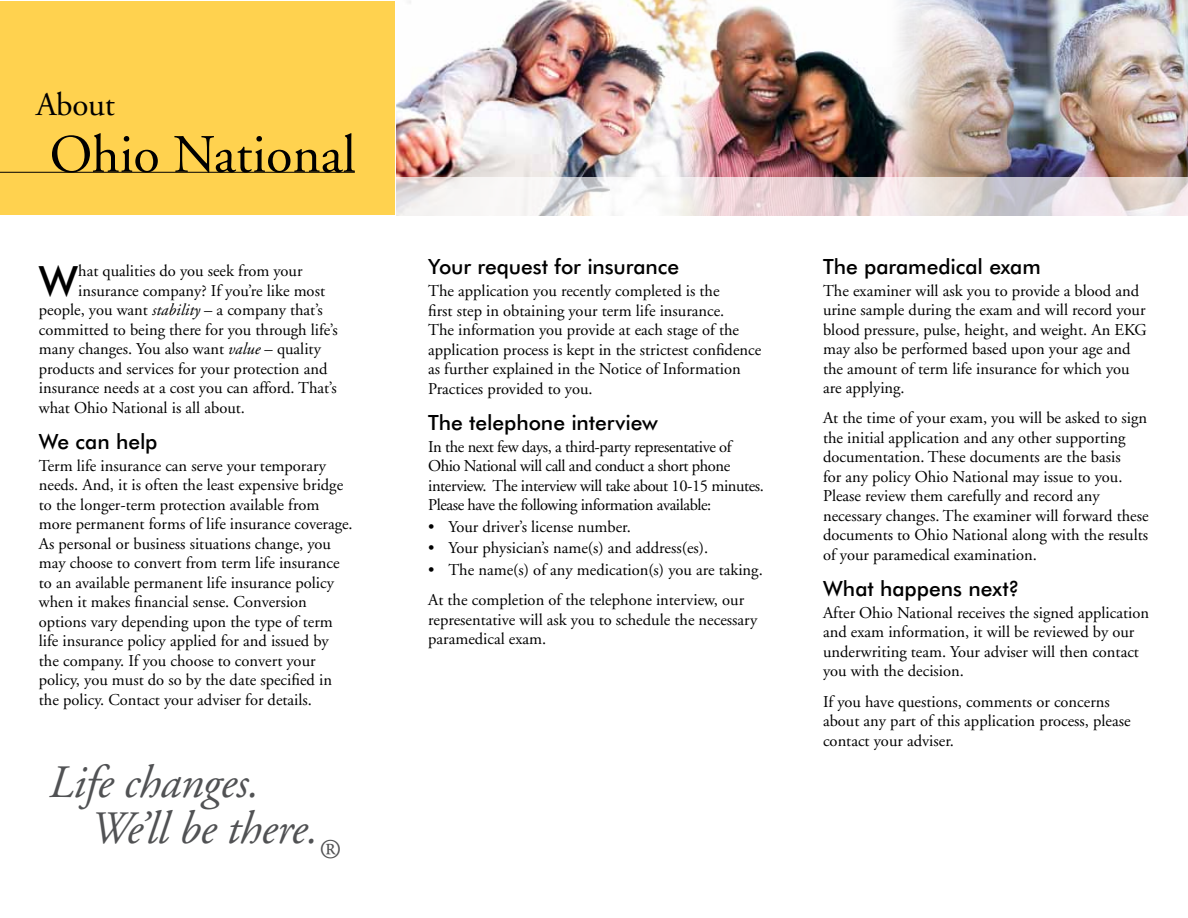
<style>
.page{position:relative;width:1188px;height:918px;background:#fff}
.page>*{position:absolute;margin:0;border:0;box-sizing:border-box;transform-origin:0 0}
.t1{font:54px "Adobe Garamond";color:#000}
.t2{font:italic 46.35px/46.3px "Adobe Garamond";letter-spacing:-.01em;color:#515254}
.t3{font:500 41.85px "Futura BT";color:#000}
.t4{font:33px "Adobe Garamond";letter-spacing:-.01em;color:#000}
.t5{font:500 21px "Futura BT";letter-spacing:-.005em;color:#000}
.t6{font:16.5px/19.5px "Adobe Garamond";color:#000}
.t7{font:16.5px/19.5px "Adobe Garamond";letter-spacing:-.025em;color:#000}
.s1{font-style:italic}
</style>
<div class="page">
<img style="left:936px;top:0;width:252px;height:178px">
<img style="left:396px;top:0;width:274px;height:178px">
<div style="left:1px;top:1px;width:394px;height:213px;background:#ffd24f"></div>
<hr style="left:0;top:172px;width:355px;height:1px;background:#000">
<img style="left:670px;top:0;width:266px;height:178px">
<svg style="left:396px;top:178px;width:792px;height:38px"></svg>
<h3 class="t4" style="left:36px;top:87px;width:80px">About</h3>
<h1 class="t1" style="left:50px;top:126px;width:308px">Ohio National</h1>
<h3 class="t3" style="left:39px;top:255px;width:41px">W</h3>
<p class="t6" style="left:78px;top:262px;width:226px">hat qualities do you seek from your</p>
<p class="t6" style="left:78px;top:281px;width:248px">insurance company? If you’re like most</p>
<p class="t6" style="left:39px;top:301px;width:286px">people, you want <span class="s1">stability</span> – a company that’s</p>
<p class="t6" style="left:39px;top:320px;width:301px">committed to being there for you through life’s</p>
<p class="t6" style="left:39px;top:340px;width:284px">many changes. You also want <span class="s1">value</span> – quality</p>
<p class="t6" style="left:39px;top:359px;width:290px">products and services for your protection and</p>
<p class="t6" style="left:39px;top:379px;width:300px">insurance needs at a cost you can afford. That’s</p>
<p class="t6" style="left:39px;top:398px;width:208px">what Ohio National is all about.</p>
<p class="t5" style="left:39px;top:429px;width:120px">We can help</p>
<p class="t6" style="left:39px;top:456px;width:315px">Term life insurance can serve your temporary needs. And, it is often the least expensive bridge to the longer-term protection available from more permanent forms of life insurance coverage.<br>As personal or business situations change, you may choose to convert from term life insurance to an available permanent life insurance policy when it makes financial sense. Conversion options vary depending upon the type of term life insurance policy applied for and issued by the company. If you choose to convert your policy, you must do so by the date specified in the policy. Contact your adviser for details.</p>
<h2 class="t2" style="left:90px;top:760px;width:251px;text-indent:-42px">Life changes.<br>We’ll be there.<sub>®</sub></h2>
<p class="t5" style="left:428px;top:254px;width:252px">Your request for insurance</p>
<p class="t6" style="left:428px;top:282px;width:335px">The application you recently completed is the<br>first step in obtaining your term life insurance.<br>The information you provide at each stage of the application process is kept in the strictest confidence as further explained in the Notice of Information Practices provided to you.</p>
<p class="t5" style="left:428px;top:410px;width:231px">The telephone interview</p>
<p class="t7" style="left:428px;top:437px;width:337px">In the next few days, a third-party representative of Ohio National will call and conduct a short phone interview. The interview will take about 10-15 minutes.<br>Please have the following information available:</p>
<p class="t6" style="left:428px;top:517px;width:204px">• Your driver’s license number.</p>
<p class="t6" style="left:428px;top:539px;width:282px">• Your physician’s name(s) and address(es).</p>
<p class="t6" style="left:428px;top:555px;width:336px;line-height:30.3px">• The name(s) of any medication(s) you are taking.<br>At the completion of the telephone interview, our</p>
<p class="t6" style="left:428px;top:610px;width:331px">representative will ask you to schedule the necessary paramedical exam.</p>
<p class="t5" style="left:823px;top:254px;width:219px">The paramedical exam</p>
<p class="t6" style="left:823px;top:281px;width:325px">The examiner will ask you to provide a blood and urine sample during the exam and will record your blood pressure, pulse, height, and weight. An EKG may also be performed based upon your age and the amount of term life insurance for which you are applying.</p>
<p class="t6" style="left:823px;top:409px;width:327px">At the time of your exam, you will be asked to sign the initial application and any other supporting documentation. These documents are the basis<br>for any policy Ohio National may issue to you.<br>Please review them carefully and record any necessary changes. The examiner will forward these documents to Ohio National along with the results of your paramedical examination.</p>
<p class="t5" style="left:823px;top:576px;width:198px">What happens next?</p>
<p class="t6" style="left:823px;top:603px;width:328px">After Ohio National receives the signed application and exam information, it will be reviewed by our underwriting team. Your adviser will then contact you with the decision.</p>
<p class="t6" style="left:823px;top:692px;width:309px">If you have questions, comments or concerns about any part of this application process, please contact your adviser.</p>
</div>
